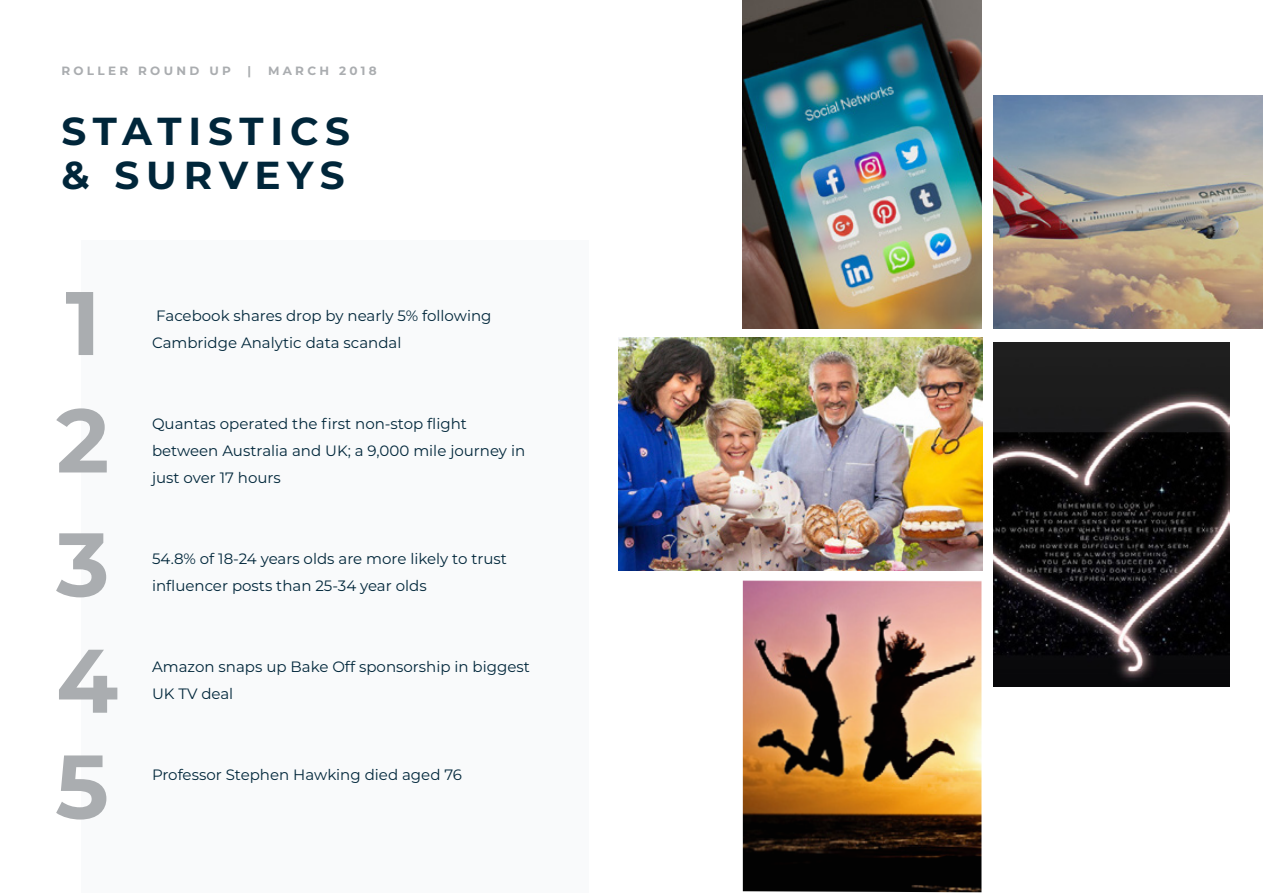
<style>
.page{position:relative;width:1263px;height:893px;background:#fff}
.page>*{position:absolute;margin:0;border:0;box-sizing:border-box;transform-origin:0 0}
.t1{font:700 90px/120.6px "Montserrat";color:#aaadb0;text-align:justify}
.t2{font:700 39px/43.5px "Montserrat";letter-spacing:.17em;color:#00263a}
.t3{font:15px/27px "Montserrat";color:#00263a}
.t4{font:700 12px "Montserrat";letter-spacing:.275em;color:#aaadb0}
</style>
<div class="page">
<div style="left:82px;top:240px;width:507px;height:653px;background:#f9fafb"></div>
<img style="left:993px;top:95px;width:270px;height:234px">
<img style="left:619px;top:337px;width:363px;height:234px">
<img style="left:742px;top:0;width:239px;height:329px">
<img style="left:993px;top:342px;width:236px;height:344px">
<img style="left:743px;top:580px;width:238px;height:312px">
<p class="t4" style="left:61px;top:62px;width:171px">ROLLER ROUND UP</p>
<p class="t4" style="left:248px;top:62px;width:5px">|</p>
<p class="t4" style="left:268px;top:62px;width:110px">MARCH 2018</p>
<h2 class="t2" style="left:61px;top:108px;width:290px">STATISTICS &amp; SURVEYS</h2>
<h1 class="t1" style="left:56px;top:258px;width:55px">1<br>2<br>3</h1>
<h1 class="t1" style="left:55px;top:623px;width:64px;line-height:105.8px">4<br>5</h1>
<p class="t3" style="left:152px;top:302px;width:341px">Facebook shares drop by nearly 5% following<br>Cambridge Analytic data scandal</p>
<p class="t3" style="left:152px;top:410px;width:375px">Quantas operated the first non-stop flight between Australia and UK; a 9,000 mile journey in just over 17 hours</p>
<p class="t3" style="left:152px;top:545px;width:356px">54.8% of 18-24 years olds are more likely to trust influencer posts than 25-34 year olds</p>
<p class="t3" style="left:152px;top:653px;width:379px">Amazon snaps up Bake Off sponsorship in biggest<br>UK TV deal</p>
<p class="t3" style="left:152px;top:761px;width:312px">Professor Stephen Hawking died aged 76</p>
</div>
